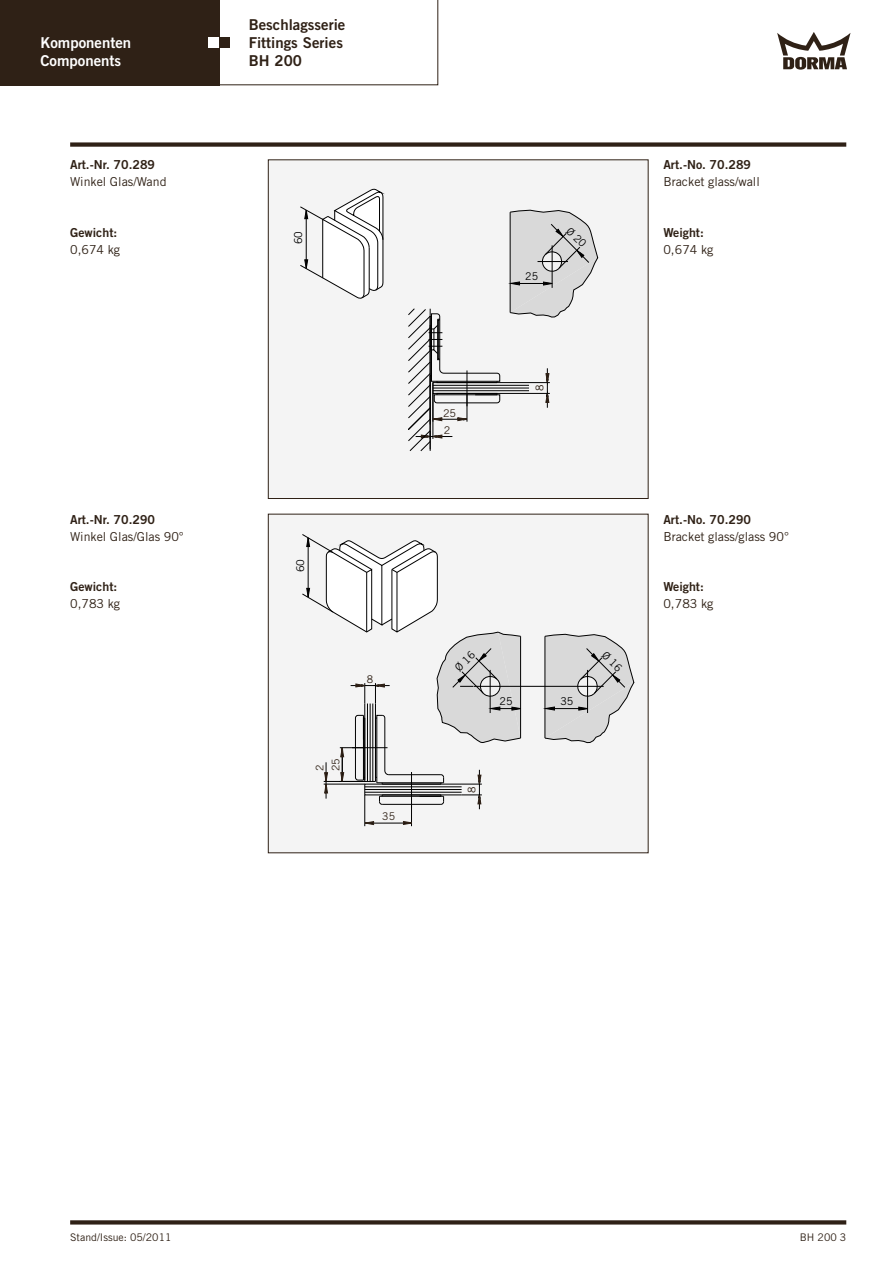
<style>
.page{position:relative;width:893px;height:1263px;background:#fff}
.page>*{position:absolute;margin:0;border:0;box-sizing:border-box;transform-origin:0 0}
.t1{font:15px/18px "Trade Gothic Bold Two";color:#2f2116}
.t2{font:15px/18px "Trade Gothic Bold Two";color:#fff}
.t3{font:12.3px "Trade Gothic";color:#2f2116}
.t4{font:12.3px "Trade Gothic Bold Two";color:#2f2116}
.t5{font:10.95px "Trade Gothic";color:#000}
.t6{font:10.8px "Trade Gothic";color:#000}
.t7{font:10.8px "Trade Gothic";color:#2f2116}
.t8{font:10.65px "Trade Gothic";color:#2f2116}
.t9{font:10.65px "Trade Gothic";color:#000}
.t10{font:10.5px/16.2px "Trade Gothic";color:#2f2116}
</style>
<div class="page">
<div style="left:70px;top:142px;width:776px;height:5px;background:#2f2116"></div>
<div style="left:70px;top:1220px;width:776px;height:5px;background:#2f2116"></div>
<div style="left:268px;top:160px;width:380px;height:339px;background:#f4f4f4"></div>
<div style="left:268px;top:159px;width:380px;height:340px;border:1px solid #2f2116"></div>
<div style="left:268px;top:514px;width:380px;height:339px;background:#f4f4f4"></div>
<hr style="left:474px;top:686px;width:130px;height:1px;background:#000">
<svg style="left:340px;top:826px;width:115px;height:399px"></svg>
<svg style="left:300px;top:189px;width:85px;height:110px"></svg>
<svg style="left:219px;top:0;width:219px;height:85px"></svg>
<div style="left:0;top:0;width:219px;height:85px;background:#2f2116"></div>
<div style="left:208px;top:37px;width:11px;height:11px;background:#fff"></div>
<div style="left:219px;top:37px;width:11px;height:11px;background:#2f2116"></div>
<svg style="left:777px;top:32px;width:73px;height:38px"></svg>
<svg style="left:408px;top:210px;width:190px;height:242px"></svg>
<svg style="left:542px;top:634px;width:92px;height:109px"></svg>
<svg style="left:302px;top:534px;width:226px;height:292px"></svg>
<p class="t2" style="left:40px;top:35px;width:92px">Komponenten<br>Components</p>
<p class="t4" style="left:70px;top:161px;width:87px">Art.-Nr. 70.289</p>
<p class="t3" style="left:70px;top:177px;width:98px">Winkel Glas/Wand</p>
<p class="t4" style="left:70px;top:228px;width:49px">Gewicht:</p>
<p class="t3" style="left:70px;top:245px;width:51px">0,674 kg</p>
<p class="t4" style="left:70px;top:515px;width:87px">Art.-Nr. 70.290</p>
<p class="t3" style="left:70px;top:532px;width:115px">Winkel Glas/Glas 90°</p>
<p class="t4" style="left:70px;top:582px;width:49px">Gewicht:</p>
<p class="t3" style="left:70px;top:599px;width:51px">0,783 kg</p>
<p class="t1" style="left:249px;top:17px;width:98px">Beschlagsserie<br>Fittings Series<br>BH 200</p>
<p class="t5" style="left:294px;top:244px;width:15px;rotate:-90deg">60</p>
<p class="t8" style="left:443px;top:409px;width:15px">25</p>
<p class="t8" style="left:444px;top:426px;width:8px">2</p>
<p class="t9" style="left:525px;top:272px;width:14px">25</p>
<p class="t7" style="left:535px;top:391px;width:8px;rotate:-90deg">8</p>
<p class="t6" style="left:296px;top:572px;width:15px;rotate:-90deg">60</p>
<p class="t8" style="left:367px;top:675px;width:8px">8</p>
<p class="t10" style="left:312px;top:771px;width:14px;rotate:-90deg">2<br>25</p>
<p class="t8" style="left:382px;top:813px;width:14px">35</p>
<p class="t6" style="left:499px;top:697px;width:15px">25</p>
<p class="t10" style="left:465px;top:793px;width:8px;rotate:-90deg">8</p>
<p class="t6" style="left:560px;top:697px;width:15px">35</p>
<p class="t4" style="left:663px;top:161px;width:89px">Art.-No. 70.289</p>
<p class="t3" style="left:663px;top:177px;width:98px">Bracket glass/wall</p>
<p class="t4" style="left:663px;top:228px;width:42px">Weight:</p>
<p class="t3" style="left:663px;top:245px;width:51px">0,674 kg</p>
<p class="t4" style="left:663px;top:515px;width:89px">Art.-No. 70.290</p>
<p class="t3" style="left:663px;top:532px;width:127px">Bracket glass/glass 90°</p>
<p class="t4" style="left:663px;top:582px;width:42px">Weight:</p>
<p class="t3" style="left:663px;top:599px;width:51px">0,783 kg</p>
<p class="t10" style="left:70px;top:1230px;width:103px">Stand/Issue: 05/2011</p>
<p class="t10" style="left:800px;top:1230px;width:48px">BH 200 3</p>
</div>
